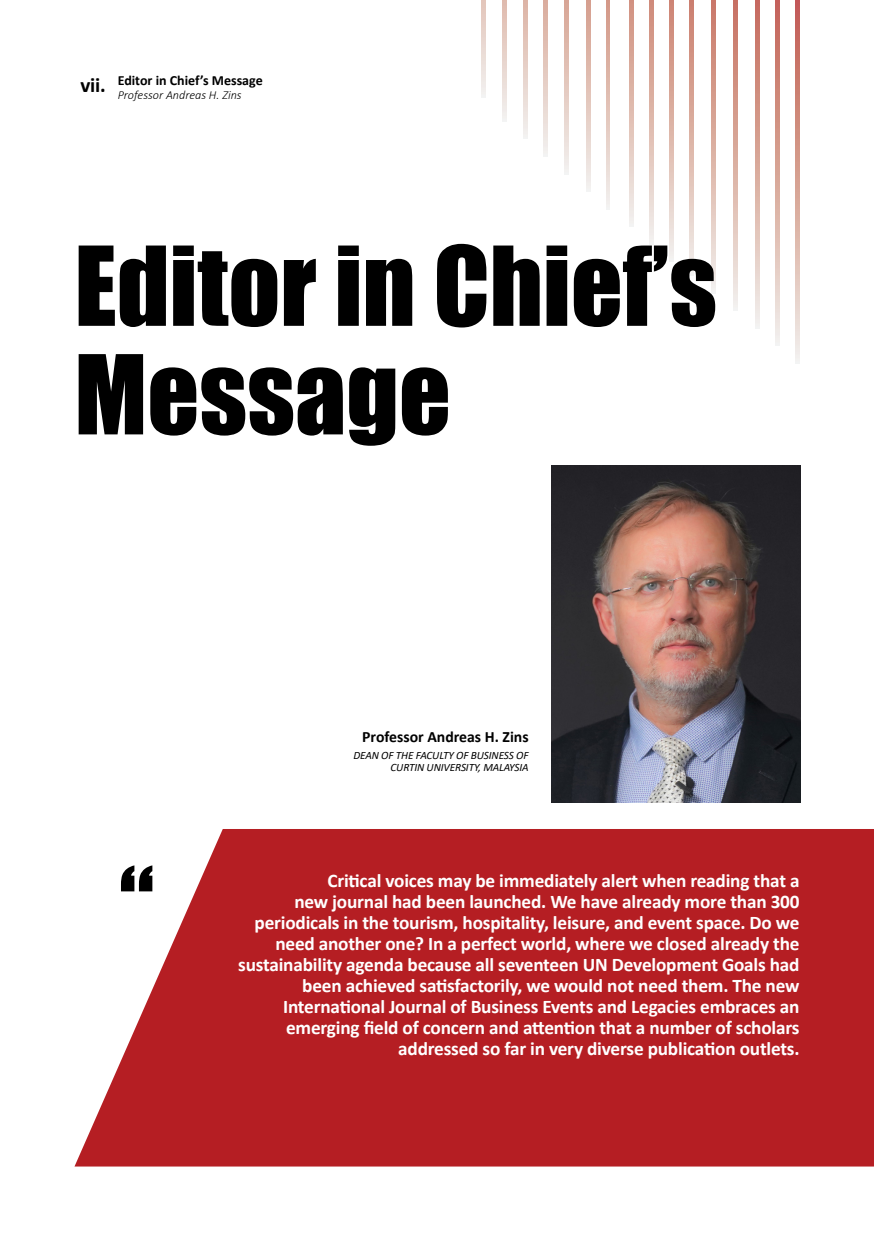
<style>
.page{position:relative;width:874px;height:1241px;background:#fff}
.page>*{position:absolute;margin:0;border:0;box-sizing:border-box;transform-origin:0 0}
.t1{font:101.5px/108.5px "Impact";color:#000}
.t2{font:700 19.25px/21px "Calibri";letter-spacing:-.01em;color:#fff;text-align:right}
.t3{font:700 15.75px "Calibri";color:#000}
.t4{font:700 14px "Calibri";color:#000}
.t5{font:italic 300 12.25px "Calibri";color:#000}
.t6{font:italic 11.2px/12.2px "Calibri";letter-spacing:-.01em;color:#000;text-align:right}
.s1{font-size:21px}
</style>
<div class="page">
<svg style="left:795px;top:0;width:4px;height:363px"></svg>
<svg style="left:775px;top:0;width:4px;height:345px"></svg>
<svg style="left:755px;top:0;width:4px;height:328px"></svg>
<svg style="left:733px;top:0;width:4px;height:310px"></svg>
<svg style="left:711px;top:0;width:4px;height:293px"></svg>
<svg style="left:689px;top:0;width:4px;height:275px"></svg>
<svg style="left:669px;top:0;width:4px;height:261px"></svg>
<svg style="left:649px;top:0;width:4px;height:244px"></svg>
<svg style="left:629px;top:0;width:4px;height:226px"></svg>
<svg style="left:606px;top:0;width:3px;height:209px"></svg>
<svg style="left:586px;top:0;width:4px;height:191px"></svg>
<svg style="left:564px;top:0;width:3px;height:174px"></svg>
<svg style="left:543px;top:0;width:4px;height:156px"></svg>
<svg style="left:523px;top:0;width:4px;height:139px"></svg>
<svg style="left:502px;top:0;width:4px;height:121px"></svg>
<svg style="left:481px;top:0;width:4px;height:98px"></svg>
<svg style="left:74px;top:829px;width:799px;height:337px;background:#bb3337"></svg>
<img style="left:551px;top:465px;width:248px;height:337px">
<p class="t4" style="left:80px;top:70px;width:184px"><span class="s1">vii.</span> Editor in Chief’s Message</p>
<p class="t5" style="left:118px;top:87px;width:125px">Professor Andreas H. Zins</p>
<h1 class="t1" style="left:74px;top:229px;width:643px">Editor in Chief’s<br>Message</h1>
<h1 class="t1" style="left:119px;top:848px;width:37px">“</h1>
<p class="t3" style="left:362px;top:725px;width:168px">Professor Andreas H. Zins</p>
<p class="t6" style="left:353px;top:748px;width:177px">DEAN OF THE FACULTY OF BUSINESS OF<br>CURTIN UNIVERSITY, MALAYSIA</p>
<p class="t2" style="left:238px;top:869px;width:562px">Critical voices may be immediately alert when reading that a<br>new journal had been launched. We have already more than 300 periodicals in the tourism, hospitality, leisure, and event space. Do we need another one? In a perfect world, where we closed already the sustainability agenda because all seventeen UN Development Goals had been achieved satisfactorily, we would not need them. The new International Journal of Business Events and Legacies embraces an emerging field of concern and attention that a number of scholars addressed so far in very diverse publication outlets.</p>
</div>
